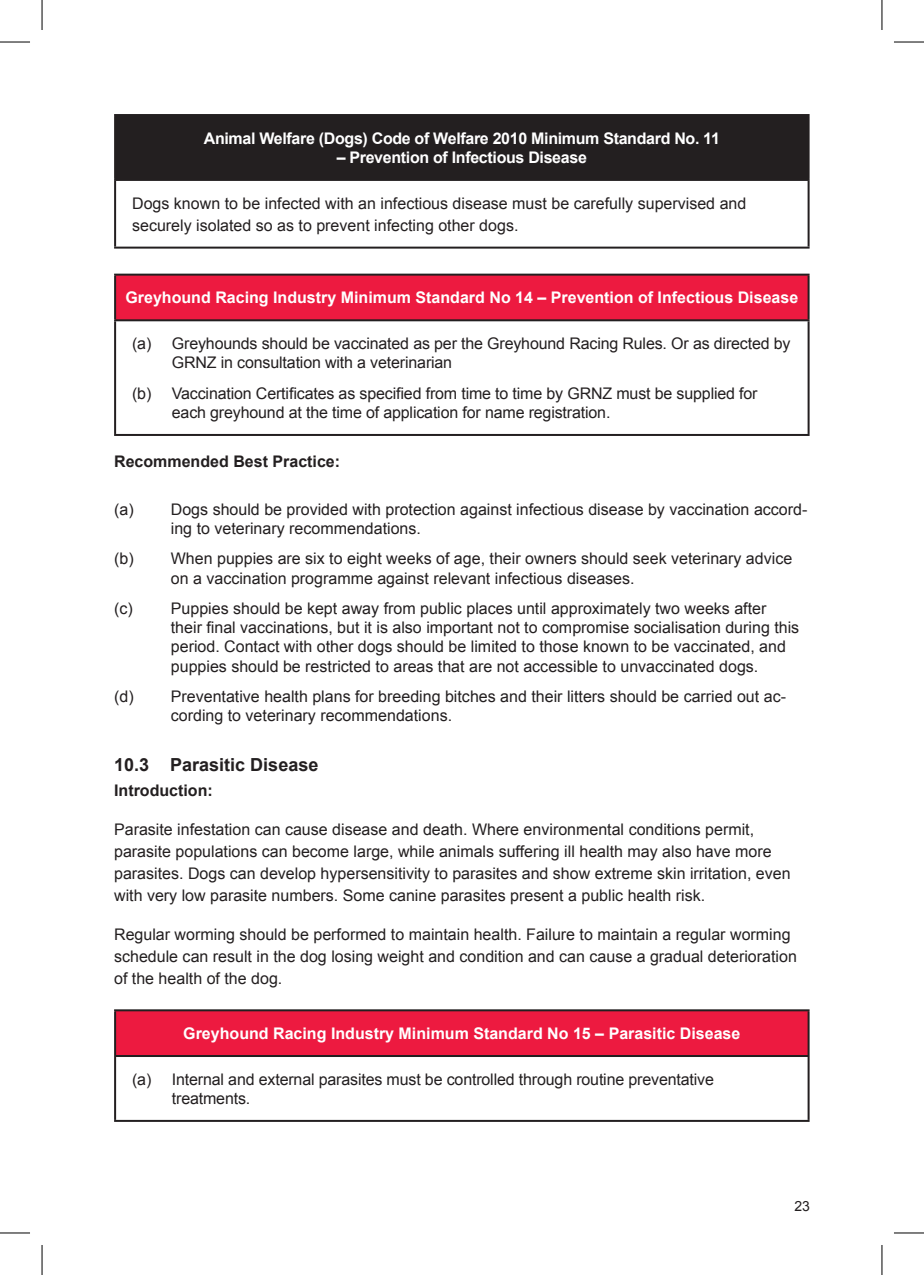
<style>
.page{position:relative;width:924px;height:1275px;background:#fff}
.page>*{position:absolute;margin:0;border:0;box-sizing:border-box;transform-origin:0 0}
.Sub_Head{font:700 18px "Arial";color:#231f20}
.Bullets{font:16px/19.2px "Arial";color:#231f20}
.Body{font:16px/22px "Arial";color:#231f20}
.Bullets_in_table{font:16px/19.2px "Arial";letter-spacing:-.01em;color:#231f20}
.Body-2{font:700 16px "Arial";color:#fff}
.Body-3{font:700 16px "Arial";letter-spacing:-.02em;color:#fff}
.Body-4{font:700 16px "Arial";color:#231f20}
.t1{font:14px "Arial";color:#231f20}
</style>
<div class="page">
<div style="left:115px;top:115px;width:693px;height:65px;background:#231f20"></div>
<hr style="left:114px;top:114px;width:695px;height:2px;background:#231f20">
<hr style="left:114px;top:116px;width:2px;height:63px;background:#231f20">
<hr style="left:807px;top:116px;width:2px;height:63px;background:#231f20">
<hr style="left:114px;top:179px;width:695px;height:2px;background:#231f20">
<hr style="left:114px;top:181px;width:2px;height:66px;background:#231f20">
<hr style="left:807px;top:181px;width:2px;height:66px;background:#231f20">
<hr style="left:114px;top:247px;width:695px;height:2px;background:#231f20">
<div style="left:115px;top:275px;width:693px;height:45px;background:#ed1a40"></div>
<hr style="left:114px;top:274px;width:695px;height:2px;background:#231f20">
<hr style="left:114px;top:276px;width:2px;height:43px;background:#231f20">
<hr style="left:807px;top:276px;width:2px;height:43px;background:#231f20">
<hr style="left:114px;top:319px;width:695px;height:2px;background:#231f20">
<hr style="left:114px;top:321px;width:2px;height:113px;background:#231f20">
<hr style="left:807px;top:321px;width:2px;height:113px;background:#231f20">
<hr style="left:114px;top:434px;width:695px;height:2px;background:#231f20">
<div style="left:115px;top:1010px;width:693px;height:46px;background:#ed1a40"></div>
<hr style="left:114px;top:1009px;width:695px;height:2px;background:#231f20">
<hr style="left:114px;top:1011px;width:2px;height:44px;background:#231f20">
<hr style="left:807px;top:1011px;width:2px;height:44px;background:#231f20">
<hr style="left:114px;top:1055px;width:695px;height:2px;background:#231f20">
<hr style="left:114px;top:1057px;width:2px;height:63px;background:#231f20">
<hr style="left:807px;top:1057px;width:2px;height:63px;background:#231f20">
<hr style="left:114px;top:1120px;width:695px;height:2px;background:#231f20">
<hr style="left:0;top:42px;width:30px;height:1px;background:#000">
<hr style="left:893px;top:42px;width:30px;height:1px;background:#000">
<hr style="left:0;top:1232px;width:30px;height:1px;background:#000">
<hr style="left:893px;top:1232px;width:30px;height:1px;background:#000">
<hr style="left:42px;top:0;width:1px;height:30px;background:#000">
<hr style="left:42px;top:1245px;width:1px;height:30px;background:#000">
<hr style="left:881px;top:0;width:1px;height:30px;background:#000">
<hr style="left:881px;top:1245px;width:1px;height:30px;background:#000">
<p class="Body-3" style="left:204px;top:127px;width:517px">Animal Welfare (Dogs) Code of Welfare 2010 Minimum Standard No. 11</p>
<p class="Body-3" style="left:336px;top:147px;width:251px">– Prevention of Infectious Disease</p>
<p class="Body" style="left:132px;top:192px;width:615px">Dogs known to be infected with an infectious disease must be carefully supervised and securely isolated so as to prevent infecting other dogs.</p>
<p class="Body-2" style="left:125px;top:287px;width:674px">Greyhound Racing Industry Minimum Standard No 14 – Prevention of Infectious Disease</p>
<p class="Bullets_in_table" style="left:172px;top:334px;width:620px;text-indent:-40px">(a) Greyhounds should be vaccinated as per the Greyhound Racing Rules. Or as directed by<br>GRNZ in consultation with a veterinarian</p>
<p class="Bullets_in_table" style="left:172px;top:384px;width:587px;text-indent:-40px">(b) Vaccination Certificates as specified from time to time by GRNZ must be supplied for each greyhound at the time of application for name registration.</p>
<p class="Body-4" style="left:114px;top:451px;width:227px">Recommended Best Practice:</p>
<p class="Bullets" style="left:171px;top:499px;width:637px;text-indent:-57px">(a) Dogs should be provided with protection against infectious disease by vaccination accord&shy;ing to veterinary recommendations.</p>
<p class="Bullets" style="left:171px;top:549px;width:622px;text-indent:-57px">(b) When puppies are six to eight weeks of age, their owners should seek veterinary advice on a vaccination programme against relevant infectious diseases.</p>
<p class="Bullets" style="left:171px;top:599px;width:629px;text-indent:-57px">(c) Puppies should be kept away from public places until approximately two weeks after their final vaccinations, but it is also important not to compromise socialisation during this period. Contact with other dogs should be limited to those known to be vaccinated, and puppies should be restricted to areas that are not accessible to unvaccinated dogs.</p>
<p class="Bullets" style="left:171px;top:687px;width:616px;text-indent:-57px">(d) Preventative health plans for breeding bitches and their litters should be carried out ac&shy;cording to veterinary recommendations.</p>
<p class="Sub_Head" style="left:114px;top:753px;width:206px">10.3 Parasitic Disease</p>
<p class="Body-4" style="left:114px;top:780px;width:100px">Introduction:</p>
<p class="Body" style="left:114px;top:819px;width:677px">Parasite infestation can cause disease and death. Where environmental conditions permit, parasite populations can become large, while animals suffering ill health may also have more parasites. Dogs can develop hypersensitivity to parasites and show extreme skin irritation, even with very low parasite numbers. Some canine parasites present a public health risk.</p>
<p class="Body" style="left:114px;top:924px;width:684px">Regular worming should be performed to maintain health. Failure to maintain a regular worming schedule can result in the dog losing weight and condition and can cause a gradual deterioration of the health of the dog.</p>
<p class="Body-2" style="left:183px;top:1022px;width:558px">Greyhound Racing Industry Minimum Standard No 15 – Parasitic Disease</p>
<p class="Bullets_in_table" style="left:172px;top:1069px;width:543px;text-indent:-40px">(a) Internal and external parasites must be controlled through routine preventative treatments.</p>
<p class="t1" style="left:794px;top:1197px;width:17px">23</p>
</div>
